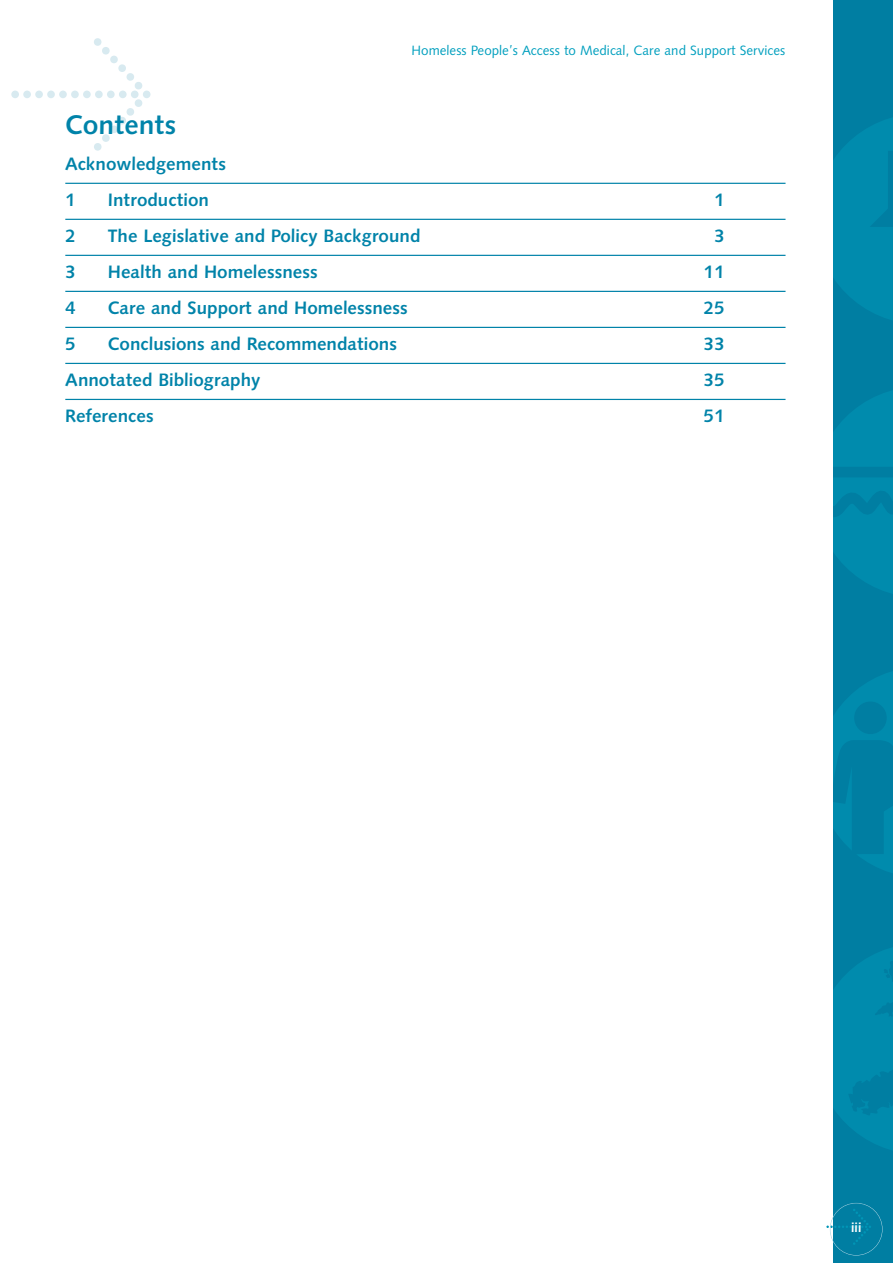
<style>
.page{position:relative;width:893px;height:1263px;background:#fff}
.page>*{position:absolute;margin:0;border:0;box-sizing:border-box;transform-origin:0 0}
.t1{font:27px "Humanist 531 BT Bold A";color:#0083a9}
.t2{font:18px/36px "Humanist 531 BT Bold A";color:#0083a9}
.t3{font:13.5px "Humanist 531 BT Roman A";color:#009fbe}
.t4{font:13.5px "Humanist 531 BT Bold A";color:#fff}
</style>
<div class="page">
<div style="left:833px;top:1px;width:59px;height:1260px;background:#007ea2"></div>
<hr style="left:892px;top:221px;width:1px;height:104px;background:#007ea2">
<svg style="left:833px;top:118px;width:59px;height:202px"></svg>
<svg style="left:833px;top:672px;width:59px;height:201px"></svg>
<div style="left:854px;top:701px;width:32px;height:33px;background:#007ea2;border-radius:50%"></div>
<svg style="left:833px;top:948px;width:59px;height:202px"></svg>
<svg style="left:833px;top:391px;width:59px;height:202px"></svg>
<svg style="left:826px;top:1208px;width:45px;height:36px"></svg>
<div style="left:829px;top:1202px;width:53px;height:53px;border:1px solid #9fcede;border-radius:50%"></div>
<div style="left:11px;top:91px;width:8px;height:7px;background:#d8eaf0;border-radius:50%"></div>
<div style="left:23px;top:91px;width:8px;height:7px;background:#d8eaf0;border-radius:50%"></div>
<div style="left:35px;top:91px;width:8px;height:7px;background:#d8eaf0;border-radius:50%"></div>
<div style="left:47px;top:91px;width:8px;height:7px;background:#d8eaf0;border-radius:50%"></div>
<div style="left:59px;top:91px;width:8px;height:7px;background:#d8eaf0;border-radius:50%"></div>
<div style="left:71px;top:91px;width:8px;height:7px;background:#d8eaf0;border-radius:50%"></div>
<div style="left:83px;top:91px;width:8px;height:7px;background:#d8eaf0;border-radius:50%"></div>
<div style="left:95px;top:91px;width:8px;height:7px;background:#d8eaf0;border-radius:50%"></div>
<div style="left:107px;top:91px;width:8px;height:7px;background:#d8eaf0;border-radius:50%"></div>
<div style="left:119px;top:91px;width:8px;height:7px;background:#d8eaf0;border-radius:50%"></div>
<div style="left:131px;top:91px;width:7px;height:7px;background:#d8eaf0;border-radius:50%"></div>
<div style="left:143px;top:91px;width:7px;height:7px;background:#d8eaf0;border-radius:50%"></div>
<svg style="left:94px;top:99px;width:49px;height:52px"></svg>
<svg style="left:94px;top:38px;width:49px;height:52px"></svg>
<hr style="left:65px;top:183px;width:720px;height:1px;background:#0083a9">
<hr style="left:65px;top:219px;width:720px;height:1px;background:#0083a9">
<hr style="left:65px;top:255px;width:720px;height:1px;background:#0083a9">
<hr style="left:65px;top:291px;width:720px;height:1px;background:#0083a9">
<hr style="left:65px;top:327px;width:720px;height:1px;background:#0083a9">
<hr style="left:65px;top:363px;width:720px;height:1px;background:#0083a9">
<hr style="left:65px;top:399px;width:720px;height:1px;background:#0083a9">
<p class="t3" style="left:411px;top:45px;width:375px">Homeless People’s Access to Medical, Care and Support Services</p>
<h1 class="t1" style="left:65px;top:114px;width:113px">Contents</h1>
<p class="t2" style="left:65px;top:147px;width:162px">Acknowledgements<br>1</p>
<p class="t2" style="left:108px;top:183px;width:103px">Introduction</p>
<p class="t2" style="left:714px;top:183px;width:12px">1</p>
<p class="t2" style="left:65px;top:219px;width:12px">2</p>
<p class="t2" style="left:108px;top:219px;width:314px">The Legislative and Policy Background</p>
<p class="t2" style="left:714px;top:219px;width:12px">3</p>
<p class="t2" style="left:65px;top:255px;width:12px">3</p>
<p class="t2" style="left:108px;top:255px;width:211px">Health and Homelessness</p>
<p class="t2" style="left:703px;top:255px;width:23px">11</p>
<p class="t2" style="left:65px;top:291px;width:12px">4</p>
<p class="t2" style="left:108px;top:291px;width:301px">Care and Support and Homelessness</p>
<p class="t2" style="left:703px;top:291px;width:23px">25</p>
<p class="t2" style="left:65px;top:327px;width:12px">5</p>
<p class="t2" style="left:108px;top:327px;width:291px">Conclusions and Recommendations</p>
<p class="t2" style="left:703px;top:327px;width:23px">33</p>
<p class="t2" style="left:65px;top:363px;width:197px">Annotated Bibliography</p>
<p class="t2" style="left:703px;top:363px;width:23px">35</p>
<p class="t2" style="left:65px;top:399px;width:90px">References</p>
<p class="t2" style="left:703px;top:399px;width:23px">51</p>
<p class="t4" style="left:851px;top:1221px;width:12px">iii</p>
</div>
